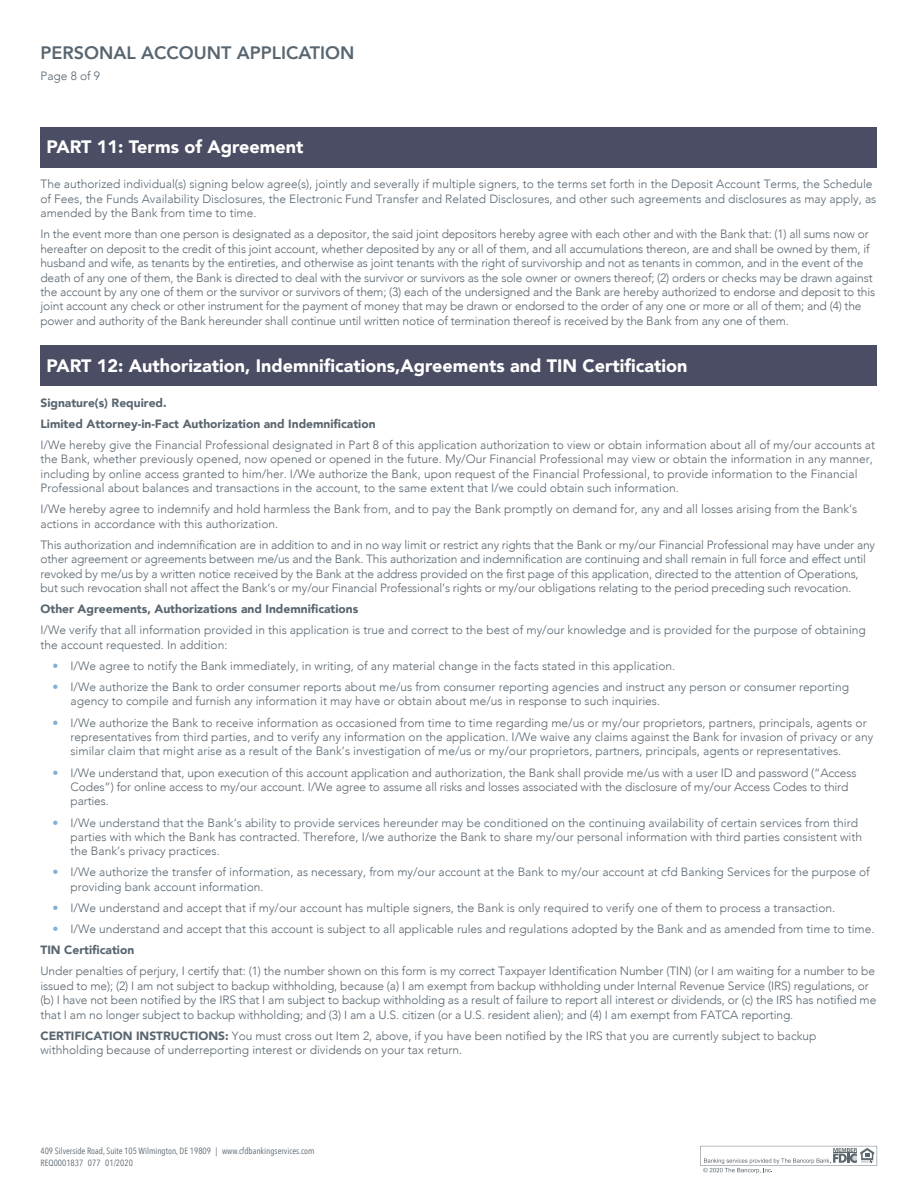
<style>
.page{position:relative;width:918px;height:1188px;background:#fff}
.page>*{position:absolute;margin:0;border:0;box-sizing:border-box;transform-origin:0 0}
.t1{font:900 18px "Avenir";color:#fff}
.t2{font:800 18px "Avenir";color:#596670}
.t3{font:300 12px/14.4px "Avenir";color:#596670}
.t4{font:900 12px/21.1px "Avenir";color:#596670}
.t5{font:9px/12px "Avenir Next Condensed";color:#596670}
.s1{color:#7eb0d9}
.s2{font-weight:900}
</style>
<div class="page">
<svg style="left:700px;top:1145px;width:178px;height:29px"></svg>
<div style="left:40px;top:127px;width:837px;height:40px;background:#4a4d63"></div>
<div style="left:40px;top:345px;width:837px;height:41px;background:#4a4d63"></div>
<h1 class="t2" style="left:40px;top:38px;width:315px">PERSONAL ACCOUNT APPLICATION</h1>
<p class="t3" style="left:40px;top:68px;width:61px">Page 8 of 9</p>
<h1 class="t1" style="left:47px;top:132px;width:258px">PART 11: Terms of Agreement</h1>
<p class="t3" style="left:40px;top:177px;width:837px">The authorized individual(s) signing below agree(s), jointly and severally if multiple signers, to the terms set forth in the Deposit Account Terms, the Schedule of Fees, the Funds Availability Disclosures, the Electronic Fund Transfer and Related Disclosures, and other such agreements and disclosures as may apply, as amended by the Bank from time to time.</p>
<p class="t3" style="left:40px;top:227px;width:836px">In the event more than one person is designated as a depositor, the said joint depositors hereby agree with each other and with the Bank that: (1) all sums now or hereafter on deposit to the credit of this joint account, whether deposited by any or all of them, and all accumulations thereon, are and shall be owned by them, if husband and wife, as tenants by the entireties, and otherwise as joint tenants with the right of survivorship and not as tenants in common, and in the event of the death of any one of them, the Bank is directed to deal with the survivor or survivors as the sole owner or owners thereof; (2) orders or checks may be drawn against the account by any one of them or the survivor or survivors of them; (3) each of the undersigned and the Bank are hereby authorized to endorse and deposit to this joint account any check or other instrument for the payment of money that may be drawn or endorsed to the order of any one or more or all of them; and (4) the power and authority of the Bank hereunder shall continue until written notice of termination thereof is received by the Bank from any one of them.</p>
<h1 class="t1" style="left:47px;top:350px;width:642px">PART 12: Authorization, Indemnifications,Agreements and TIN Certification</h1>
<p class="t4" style="left:40px;top:392px;width:337px">Signature(s) Required.<br>Limited Attorney-in-Fact Authorization and Indemnification</p>
<p class="t3" style="left:40px;top:438px;width:836px">I/We hereby give the Financial Professional designated in Part 8 of this application authorization to view or obtain information about all of my/our accounts at the Bank, whether previously opened, now opened or opened in the future. My/Our Financial Professional may view or obtain the information in any manner, including by online access granted to him/her. I/We authorize the Bank, upon request of the Financial Professional, to provide information to the Financial Professional about balances and transactions in the account, to the same extent that I/we could obtain such information.</p>
<p class="t3" style="left:40px;top:502px;width:818px">I/We hereby agree to indemnify and hold harmless the Bank from, and to pay the Bank promptly on demand for, any and all losses arising from the Bank’s actions in accordance with this authorization.</p>
<p class="t3" style="left:40px;top:538px;width:836px">This authorization and indemnification are in addition to and in no way limit or restrict any rights that the Bank or my/our Financial Professional may have under any other agreement or agreements between me/us and the Bank. This authorization and indemnification are continuing and shall remain in full force and effect until revoked by me/us by a written notice received by the Bank at the address provided on the first page of this application, directed to the attention of Operations, but such revocation shall not affect the Bank’s or my/our Financial Professional’s rights or my/our obligations relating to the period preceding such revocation.</p>
<p class="t4" style="left:40px;top:598px;width:319px">Other Agreements, Authorizations and Indemnifications</p>
<p class="t3" style="left:40px;top:623px;width:827px">I/We verify that all information provided in this application is true and correct to the best of my/our knowledge and is provided for the purpose of obtaining the account requested. In addition:</p>
<p class="t3" style="left:52px;top:659px;width:624px"><span class="s1">•</span> I/We agree to notify the Bank immediately, in writing, of any material change in the facts stated in this application.</p>
<p class="t3" style="left:70px;top:680px;width:780px;text-indent:-18px"><span class="s1">•</span> I/We authorize the Bank to order consumer reports about me/us from consumer reporting agencies and instruct any person or consumer reporting agency to compile and furnish any information it may have or obtain about me/us in response to such inquiries.</p>
<p class="t3" style="left:70px;top:715px;width:804px;text-indent:-18px"><span class="s1">•</span> I/We authorize the Bank to receive information as occasioned from time to time regarding me/us or my/our proprietors, partners, principals, agents or representatives from third parties, and to verify any information on the application. I/We waive any claims against the Bank for invasion of privacy or any similar claim that might arise as a result of the Bank’s investigation of me/us or my/our proprietors, partners, principals, agents or representatives.</p>
<p class="t3" style="left:70px;top:765px;width:788px;text-indent:-18px"><span class="s1">•</span> I/We understand that, upon execution of this account application and authorization, the Bank shall provide me/us with a user ID and password (“Access<br>Codes”) for online access to my/our account. I/We agree to assume all risks and losses associated with the disclosure of my/our Access Codes to third parties.</p>
<p class="t3" style="left:70px;top:815px;width:793px;text-indent:-18px"><span class="s1">•</span> I/We understand that the Bank’s ability to provide services hereunder may be conditioned on the continuing availability of certain services from third parties with which the Bank has contracted. Therefore, I/we authorize the Bank to share my/our personal information with third parties consistent with the Bank’s privacy practices.</p>
<p class="t3" style="left:70px;top:865px;width:801px;text-indent:-18px"><span class="s1">•</span> I/We authorize the transfer of information, as necessary, from my/our account at the Bank to my/our account at cfd Banking Services for the purpose of providing bank account information.</p>
<p class="t3" style="left:52px;top:901px;width:784px"><span class="s1">•</span> I/We understand and accept that if my/our account has multiple signers, the Bank is only required to verify one of them to process a transaction.</p>
<p class="t3" style="left:40px;top:918px;width:836px;line-height:21.1px;text-indent:12px"><span class="s1">•</span> I/We understand and accept that this account is subject to all applicable rules and regulations adopted by the Bank and as amended from time to time.<br><span class="s2">TIN Certification</span></p>
<p class="t3" style="left:40px;top:964px;width:837px">Under penalties of perjury, I certify that: (1) the number shown on this form is my correct Taxpayer Identification Number (TIN) (or I am waiting for a number to be issued to me); (2) I am not subject to backup withholding, because (a) I am exempt from backup withholding under Internal Revenue Service (IRS) regulations, or (b) I have not been notified by the IRS that I am subject to backup withholding as a result of failure to report all interest or dividends, or (c) the IRS has notified me that I am no longer subject to backup withholding; and (3) I am a U.S. citizen (or a U.S. resident alien); and (4) I am exempt from FATCA reporting.</p>
<p class="t3" style="left:40px;top:1028px;width:778px"><span class="s2">CERTIFICATION INSTRUCTIONS:</span> You must cross out Item 2, above, if you have been notified by the IRS that you are currently subject to backup withholding because of underreporting interest or dividends on your tax return.</p>
<p class="t5" style="left:40px;top:1144px;width:276px">409 Silverside Road, Suite 105 Wilmington, DE 19809 | www.cfdbankingservices.com<br>REQ0001837 077 01/2020</p>
</div>
